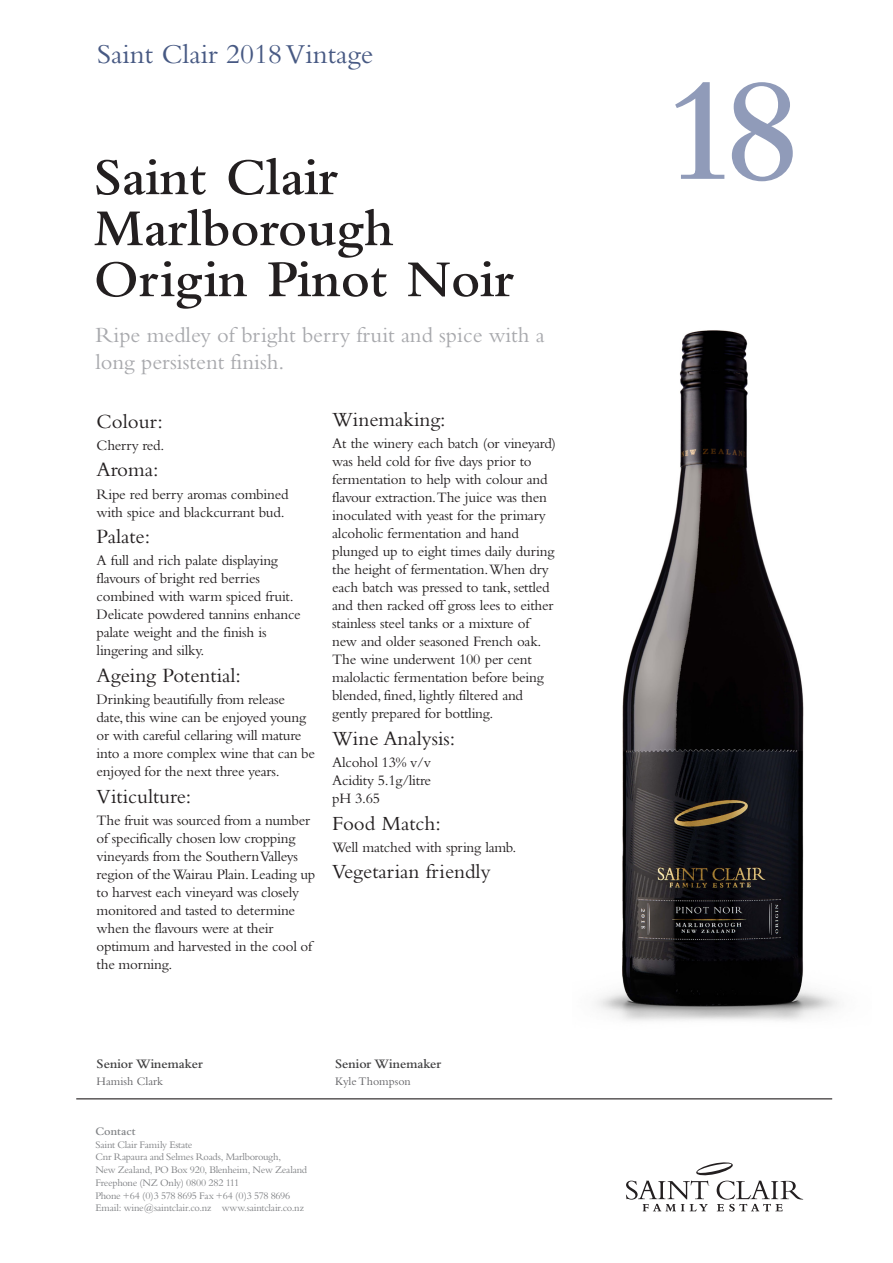
<style>
.page{position:relative;width:893px;height:1263px;background:#fff}
.page>*{position:absolute;margin:0;border:0;box-sizing:border-box;transform-origin:0 0}
.t1{font:600 151.5px "Bembo";color:#909bb9}
.Main_head{font:600 54px/51px "Bembo";color:#231f20}
.t2{font:28.5px "Bembo";color:#475983}
.t3{font:22.5px/27px "Bembo";color:#a8a9ad}
.sub_heads{font:21px "Bembo";color:#231f20}
.sub_heads-2{font:15px/18px "Bembo";letter-spacing:-.015em;color:#231f20}
.t4{font:600 13.5px "Bembo";color:#3e3e3f}
.t5{font:12px "Bembo";color:#636366}
.Body_copy{font:600 12px "Bembo";color:#808285}
.Body_copy-2{font:10.5px/12.8px "Bembo";letter-spacing:-.025em;color:#808285}
</style>
<div class="page">
<hr style="left:76px;top:1098px;width:756px;height:1px;background:#231f20">
<svg style="left:626px;top:1162px;width:177px;height:49px"></svg>
<img style="left:596px;top:330px;width:243px;height:691px">
<p class="t2" style="left:97px;top:38px;width:277px">Saint Clair 2018 Vintage</p>
<p class="Main_head" style="left:94px;top:152px;width:246px">Saint Clair</p>
<p class="Main_head" style="left:94px;top:203px;width:422px">Marlborough<br>Origin Pinot Noir</p>
<p class="t3" style="left:95px;top:321px;width:451px">Ripe medley of bright berry fruit and spice with a long persistent finish.</p>
<p class="sub_heads" style="left:97px;top:409px;width:68px">Colour:</p>
<p class="sub_heads-2" style="left:97px;top:436px;width:69px">Cherry red.</p>
<p class="sub_heads" style="left:97px;top:457px;width:63px">Aroma:</p>
<p class="sub_heads-2" style="left:97px;top:485px;width:193px">Ripe red berry aromas combined with spice and blackcurrant bud.</p>
<p class="sub_heads" style="left:97px;top:524px;width:55px">Palate:</p>
<p class="sub_heads-2" style="left:97px;top:551px;width:206px">A full and rich palate displaying flavours of bright red berries combined with warm spiced fruit.<br>Delicate powdered tannins enhance palate weight and the finish is lingering and silky.</p>
<p class="sub_heads" style="left:97px;top:663px;width:146px">Ageing Potential:</p>
<p class="sub_heads-2" style="left:97px;top:690px;width:220px">Drinking beautifully from release date, this wine can be enjoyed young or with careful cellaring will mature into a more complex wine that can be enjoyed for the next three years.</p>
<p class="sub_heads" style="left:97px;top:784px;width:96px">Viticulture:</p>
<p class="sub_heads-2" style="left:97px;top:811px;width:220px">The fruit was sourced from a number of specifically chosen low cropping vineyards from the Southern Valleys region of the Wairau Plain. Leading up to harvest each vineyard was closely monitored and tasted to determine when the flavours were at their optimum and harvested in the cool of the morning.</p>
<p class="sub_heads" style="left:332px;top:407px;width:115px">Winemaking:</p>
<p class="sub_heads-2" style="left:332px;top:434px;width:225px">At the winery each batch (or vineyard) was held cold for five days prior to fermentation to help with colour and flavour extraction.The juice was then inoculated with yeast for the primary alcoholic fermentation and hand plunged up to eight times daily during the height of fermentation.When dry each batch was pressed to tank, settled and then racked off gross lees to either stainless steel tanks or a mixture of new and older seasoned French oak.<br>The wine underwent 100 per cent malolactic fermentation before being blended, fined, lightly filtered and gently prepared for bottling.</p>
<p class="sub_heads" style="left:332px;top:726px;width:124px">Wine Analysis:</p>
<p class="sub_heads-2" style="left:332px;top:753px;width:100px">Alcohol 13% v/v</p>
<p class="sub_heads-2" style="left:332px;top:771px;width:100px">Acidity 5.1g/litre</p>
<p class="sub_heads-2" style="left:332px;top:789px;width:49px">pH 3.65</p>
<p class="sub_heads" style="left:332px;top:811px;width:110px">Food Match:</p>
<p class="sub_heads-2" style="left:332px;top:838px;width:186px">Well matched with spring lamb.</p>
<p class="sub_heads" style="left:332px;top:859px;width:160px">Vegetarian friendly</p>
<p class="t4" style="left:97px;top:1056px;width:108px">Senior Winemaker</p>
<p class="t5" style="left:97px;top:1074px;width:68px">Hamish Clark</p>
<p class="Body_copy" style="left:95px;top:1124px;width:42px">Contact</p>
<p class="Body_copy-2" style="left:95px;top:1138px;width:99px">Saint Clair Family Estate</p>
<p class="Body_copy-2" style="left:95px;top:1150px;width:213px">Cnr Rapaura and Selmes Roads, Marlborough,<br>New Zealand, PO Box 920, Blenheim, New Zealand</p>
<p class="Body_copy-2" style="left:95px;top:1176px;width:196px">Freephone (NZ Only) 0800 282 111<br>Phone +64 (0)3 578 8695 Fax +64 (0)3 578 8696</p>
<p class="Body_copy-2" style="left:95px;top:1201px;width:210px">Email: wine@saintclair.co.nz www.saintclair.co.nz</p>
<p class="t4" style="left:335px;top:1056px;width:108px">Senior Winemaker</p>
<p class="t5" style="left:335px;top:1074px;width:77px">Kyle Thompson</p>
<p class="t1" style="left:664px;top:47px;width:139px">18</p>
</div>
